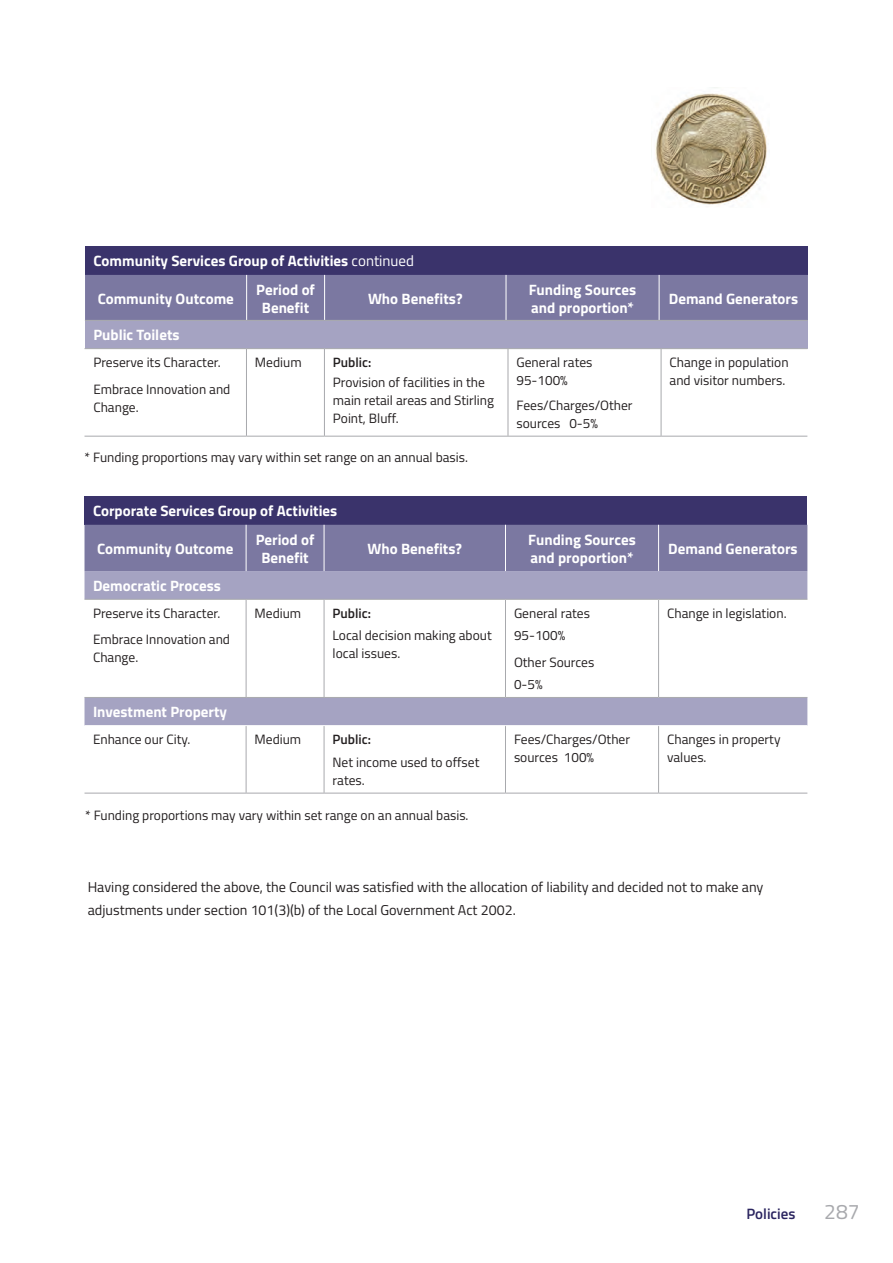
<style>
.page{position:relative;width:893px;height:1263px;background:#fff}
.page>*{position:absolute;margin:0;border:0;box-sizing:border-box;transform-origin:0 0}
.t1{font:21px "Titillium";color:#a8a9ad}
.t2{font:700 15px/18px "Titillium";color:#fff;text-align:center}
.t3{font:600 15px "Titillium";color:#2b2560}
.t4{font:14.25px/22.5px "Titillium";color:#231f20}
.t5{font:13.5px/18px "Titillium";color:#231f20}
.t6{font:600 13.5px "Titillium";color:#231f20}
.s1{font-weight:400}
</style>
<div class="page">
<div style="left:85px;top:247px;width:723px;height:28px;background:#3a336b"></div>
<div style="left:85px;top:275px;width:723px;height:46px;background:#7b78a1"></div>
<hr style="left:246px;top:275px;width:1px;height:46px;background:#fff">
<hr style="left:324px;top:275px;width:1px;height:46px;background:#fff">
<hr style="left:506px;top:275px;width:1px;height:46px;background:#fff">
<hr style="left:659px;top:275px;width:1px;height:46px;background:#fff">
<div style="left:85px;top:496px;width:722px;height:29px;background:#3a336b"></div>
<div style="left:85px;top:525px;width:722px;height:46px;background:#7b78a1"></div>
<div style="left:85px;top:571px;width:722px;height:28px;background:#a5a3c2"></div>
<svg style="left:85px;top:600px;width:722px;height:193px"></svg>
<hr style="left:85px;top:599px;width:161px;height:1px;background:#a8a9ad">
<hr style="left:246px;top:599px;width:78px;height:1px;background:#a8a9ad">
<hr style="left:246px;top:600px;width:1px;height:97px;background:#a8a9ad">
<hr style="left:324px;top:599px;width:181px;height:1px;background:#a8a9ad">
<hr style="left:324px;top:600px;width:1px;height:97px;background:#a8a9ad">
<hr style="left:505px;top:599px;width:154px;height:1px;background:#a8a9ad">
<hr style="left:505px;top:600px;width:1px;height:97px;background:#a8a9ad">
<hr style="left:659px;top:599px;width:148px;height:1px;background:#a8a9ad">
<hr style="left:658px;top:600px;width:1px;height:97px;background:#a8a9ad">
<hr style="left:85px;top:697px;width:161px;height:1px;background:#a8a9ad">
<hr style="left:246px;top:697px;width:78px;height:1px;background:#a8a9ad">
<hr style="left:324px;top:697px;width:181px;height:1px;background:#a8a9ad">
<hr style="left:505px;top:697px;width:154px;height:1px;background:#a8a9ad">
<hr style="left:659px;top:697px;width:148px;height:1px;background:#a8a9ad">
<hr style="left:85px;top:725px;width:161px;height:1px;background:#fff">
<hr style="left:246px;top:725px;width:78px;height:1px;background:#fff">
<hr style="left:324px;top:725px;width:181px;height:1px;background:#fff">
<hr style="left:505px;top:725px;width:154px;height:1px;background:#fff">
<hr style="left:659px;top:725px;width:148px;height:1px;background:#fff">
<hr style="left:246px;top:726px;width:1px;height:67px;background:#a8a9ad">
<hr style="left:324px;top:726px;width:1px;height:67px;background:#a8a9ad">
<hr style="left:505px;top:726px;width:1px;height:67px;background:#a8a9ad">
<hr style="left:658px;top:726px;width:1px;height:67px;background:#a8a9ad">
<hr style="left:85px;top:793px;width:161px;height:1px;background:#a8a9ad">
<hr style="left:246px;top:793px;width:78px;height:1px;background:#a8a9ad">
<hr style="left:324px;top:793px;width:181px;height:1px;background:#a8a9ad">
<hr style="left:505px;top:793px;width:154px;height:1px;background:#a8a9ad">
<hr style="left:659px;top:793px;width:148px;height:1px;background:#a8a9ad">
<hr style="left:246px;top:525px;width:1px;height:46px;background:#fff">
<hr style="left:324px;top:525px;width:1px;height:46px;background:#fff">
<hr style="left:505px;top:525px;width:1px;height:46px;background:#fff">
<hr style="left:658px;top:525px;width:1px;height:46px;background:#fff">
<div style="left:85px;top:320px;width:722px;height:29px;background:#a5a3c2"></div>
<svg style="left:86px;top:349px;width:721px;height:87px"></svg>
<hr style="left:85px;top:320px;width:161px;height:1px;background:#a8a9ad">
<hr style="left:246px;top:320px;width:78px;height:1px;background:#a8a9ad">
<hr style="left:324px;top:320px;width:184px;height:1px;background:#a8a9ad">
<hr style="left:508px;top:320px;width:153px;height:1px;background:#a8a9ad">
<hr style="left:661px;top:320px;width:146px;height:1px;background:#a8a9ad">
<hr style="left:85px;top:348px;width:161px;height:1px;background:#a8a9ad">
<hr style="left:246px;top:348px;width:78px;height:1px;background:#a8a9ad">
<hr style="left:246px;top:349px;width:1px;height:87px;background:#a8a9ad">
<hr style="left:324px;top:348px;width:184px;height:1px;background:#a8a9ad">
<hr style="left:324px;top:349px;width:1px;height:87px;background:#a8a9ad">
<hr style="left:508px;top:348px;width:153px;height:1px;background:#a8a9ad">
<hr style="left:508px;top:349px;width:1px;height:87px;background:#a8a9ad">
<hr style="left:661px;top:348px;width:146px;height:1px;background:#a8a9ad">
<hr style="left:661px;top:349px;width:1px;height:87px;background:#a8a9ad">
<hr style="left:85px;top:436px;width:161px;height:1px;background:#a8a9ad">
<hr style="left:246px;top:436px;width:78px;height:1px;background:#a8a9ad">
<hr style="left:324px;top:436px;width:184px;height:1px;background:#a8a9ad">
<hr style="left:508px;top:436px;width:153px;height:1px;background:#a8a9ad">
<hr style="left:661px;top:436px;width:146px;height:1px;background:#a8a9ad">
<img style="left:655px;top:87px;width:112px;height:118px">
<p class="t2" style="left:94px;top:251px;width:322px">Community Services Group of Activities <span class="s1">continued</span></p>
<p class="t2" style="left:98px;top:289px;width:138px">Community Outcome</p>
<p class="t2" style="left:256px;top:280px;width:60px">Period of<br>Benefit</p>
<p class="t2" style="left:368px;top:289px;width:96px">Who Benefits?</p>
<p class="t2" style="left:529px;top:280px;width:109px;text-align:left">Funding Sources and proportion*</p>
<p class="t2" style="left:669px;top:289px;width:131px">Demand Generators</p>
<p class="t2" style="left:93px;top:325px;width:88px">Public Toilets</p>
<p class="t5" style="left:93px;top:349px;width:139px;line-height:26.5px">Preserve its Character.<br>Embrace Innovation and</p>
<p class="t5" style="left:93px;top:397px;width:47px">Change.</p>
<p class="t5" style="left:255px;top:353px;width:48px">Medium</p>
<p class="t6" style="left:333px;top:352px;width:40px">Public:</p>
<p class="t5" style="left:333px;top:373px;width:163px">Provision of facilities in the main retail areas and Stirling<br>Point, Bluff.</p>
<p class="t5" style="left:85px;top:447px;width:385px">* Funding proportions may vary within set range on an annual basis.</p>
<p class="t5" style="left:516px;top:353px;width:77px">General rates<br>95-100%</p>
<p class="t5" style="left:516px;top:395px;width:118px">Fees/Charges/Other sources 0-5%</p>
<p class="t5" style="left:670px;top:353px;width:120px">Change in population and visitor numbers.</p>
<p class="t2" style="left:93px;top:501px;width:246px">Corporate Services Group of Activities</p>
<p class="t2" style="left:97px;top:538px;width:138px">Community Outcome</p>
<p class="t2" style="left:256px;top:529px;width:60px">Period of<br>Benefit</p>
<p class="t2" style="left:367px;top:538px;width:96px">Who Benefits?</p>
<p class="t2" style="left:528px;top:529px;width:109px;text-align:left">Funding Sources and proportion*</p>
<p class="t2" style="left:668px;top:538px;width:131px">Demand Generators</p>
<p class="t2" style="left:93px;top:576px;width:129px">Democratic Process</p>
<p class="t5" style="left:93px;top:599px;width:139px;line-height:26.5px">Preserve its Character.<br>Embrace Innovation and</p>
<p class="t5" style="left:93px;top:648px;width:47px">Change.</p>
<p class="t5" style="left:667px;top:603px;width:121px">Change in legislation.</p>
<p class="t5" style="left:514px;top:601px;width:77px;line-height:22.2px">General rates<br>95-100%</p>
<p class="t5" style="left:514px;top:650px;width:82px;line-height:22.2px">Other Sources<br>0-5%</p>
<p class="t5" style="left:255px;top:603px;width:48px">Medium</p>
<p class="t6" style="left:333px;top:603px;width:40px">Public:</p>
<p class="t5" style="left:333px;top:626px;width:161px">Local decision making about local issues.</p>
<p class="t2" style="left:93px;top:702px;width:136px">Investment Property</p>
<p class="t5" style="left:93px;top:730px;width:99px">Enhance our City.</p>
<p class="t5" style="left:255px;top:730px;width:48px">Medium</p>
<p class="t6" style="left:333px;top:729px;width:40px">Public:</p>
<p class="t5" style="left:333px;top:752px;width:148px">Net income used to offset rates.</p>
<p class="t5" style="left:85px;top:806px;width:385px">* Funding proportions may vary within set range on an annual basis.</p>
<p class="t5" style="left:514px;top:730px;width:118px">Fees/Charges/Other sources 100%</p>
<p class="t5" style="left:667px;top:730px;width:115px">Changes in property values.</p>
<p class="t4" style="left:88px;top:875px;width:677px">Having considered the above, the Council was satisfied with the allocation of liability and decided not to make any adjustments under section 101(3)(b) of the Local Government Act 2002.</p>
<p class="t3" style="left:746px;top:1202px;width:51px">Policies</p>
<h1 class="t1" style="left:824px;top:1196px;width:37px">287</h1>
</div>
